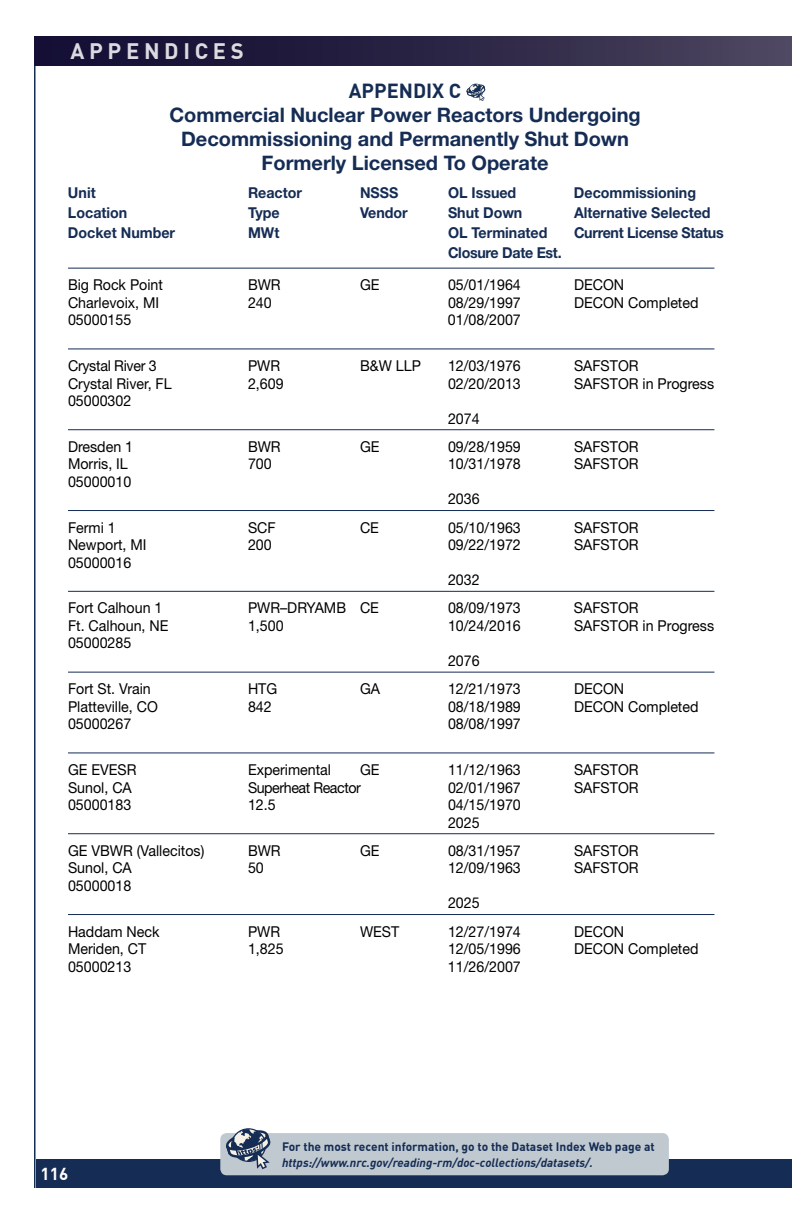
<style>
.page{position:relative;width:792px;height:1224px;background:#fff}
.page>*{position:absolute;margin:0;border:0;box-sizing:border-box;transform-origin:0 0}
.t1{font:700 22px "DIN Offc";letter-spacing:.21em;color:#fff}
.t2{font:700 20px/24px "Helvetica Neue LT Std";color:#152c54;text-align:center}
.t3{font:700 20px "DIN Offc";color:#152c54}
.t4{font:700 17px "DIN Offc";color:#fff}
.App_B{font:15px/17.6px "Helvetica Neue LT Std";color:#000;scale:.95 1}
.App_B-2{font:700 15px "Helvetica Neue LT Std";color:#152c54;scale:.95 1}
.App_B-3{font:700 15px "Helvetica Neue LT Std";letter-spacing:-.02em;color:#152c54;scale:.95 1}
.App_B-4{font:15px "Helvetica Neue LT Std";letter-spacing:-.03em;color:#000;scale:.95 1}
.App_B-5{font:15px "Helvetica Neue LT Std";letter-spacing:-.02em;color:#000;scale:.95 1}
.t5{font:italic 700 12px "DIN Offc";color:#152c54}
.t6{font:700 12px "DIN Offc";color:#152c54}
</style>
<div class="page">
<div style="left:36px;top:1159px;width:756px;height:29px;background:#152c54"></div>
<hr style="left:34px;top:44px;width:2px;height:1144px;background:#152c54">
<div style="left:220px;top:1133px;width:449px;height:42px;background:#c0c9d0;border-radius:6px"></div>
<svg style="left:224px;top:1128px;width:47px;height:41px"></svg>
<div style="left:34px;top:37px;width:758px;height:29px;background:linear-gradient(to right,#0d082f,#4a445d)"></div>
<hr style="left:68px;top:268px;width:646px;height:1px;background:#152c54">
<hr style="left:68px;top:348px;width:646px;height:1px;background:#152c54">
<hr style="left:68px;top:429px;width:646px;height:1px;background:#152c54">
<hr style="left:68px;top:510px;width:646px;height:1px;background:#152c54">
<hr style="left:68px;top:591px;width:646px;height:1px;background:#152c54">
<hr style="left:68px;top:672px;width:646px;height:1px;background:#152c54">
<hr style="left:68px;top:752px;width:646px;height:1px;background:#152c54">
<hr style="left:68px;top:833px;width:646px;height:1px;background:#152c54">
<hr style="left:68px;top:914px;width:646px;height:1px;background:#152c54">
<svg style="left:466px;top:84px;width:20px;height:17px"></svg>
<h1 class="t1" style="left:71px;top:37px;width:175px">APPENDICES</h1>
<p class="t3" style="left:349px;top:78px;width:114px">APPENDIX C</p>
<p class="t2" style="left:169px;top:103px;width:473px">Commercial Nuclear Power Reactors Undergoing<br>Decommissioning and Permanently Shut Down<br>Formerly Licensed To Operate</p>
<p class="App_B-2" style="left:68px;top:184px;width:31px">Unit</p>
<p class="App_B-2" style="left:248px;top:184px;width:58px">Reactor</p>
<p class="App_B-2" style="left:360px;top:184px;width:42px">NSSS</p>
<p class="App_B-2" style="left:448px;top:184px;width:73px">OL Issued</p>
<p class="App_B-2" style="left:574px;top:184px;width:130px">Decommissioning</p>
<p class="App_B-2" style="left:68px;top:204px;width:64px">Location</p>
<p class="App_B-2" style="left:248px;top:204px;width:35px">Type</p>
<p class="App_B-2" style="left:360px;top:204px;width:52px">Vendor</p>
<p class="App_B-2" style="left:448px;top:204px;width:80px">Shut Down</p>
<p class="App_B-2" style="left:574px;top:204px;width:145px">Alternative Selected</p>
<p class="App_B-2" style="left:68px;top:224px;width:114px">Docket Number</p>
<p class="App_B-2" style="left:248px;top:224px;width:35px">MWt</p>
<p class="App_B-2" style="left:448px;top:224px;width:106px">OL Terminated</p>
<p class="App_B-3" style="left:574px;top:224px;width:159px">Current License Status</p>
<p class="App_B-3" style="left:448px;top:244px;width:121px">Closure Date Est.</p>
<p class="App_B" style="left:68px;top:276px;width:102px">Big Rock Point</p>
<p class="App_B" style="left:248px;top:276px;width:36px">BWR</p>
<p class="App_B" style="left:360px;top:276px;width:22px">GE</p>
<p class="App_B" style="left:448px;top:276px;width:78px">05/01/1964</p>
<p class="App_B" style="left:574px;top:276px;width:54px">DECON</p>
<p class="App_B" style="left:68px;top:293px;width:98px">Charlevoix, MI</p>
<p class="App_B" style="left:248px;top:293px;width:27px">240</p>
<p class="App_B" style="left:448px;top:293px;width:78px">08/29/1997</p>
<p class="App_B" style="left:574px;top:293px;width:133px">DECON Completed</p>
<p class="App_B" style="left:68px;top:311px;width:68px">05000155</p>
<p class="App_B" style="left:448px;top:311px;width:78px">01/08/2007</p>
<p class="App_B-5" style="left:68px;top:357px;width:95px">Crystal River 3</p>
<p class="App_B" style="left:248px;top:357px;width:35px">PWR</p>
<p class="App_B" style="left:360px;top:357px;width:66px">B&amp;W LLP</p>
<p class="App_B" style="left:448px;top:357px;width:78px">12/03/1976</p>
<p class="App_B" style="left:574px;top:357px;width:70px">SAFSTOR</p>
<p class="App_B" style="left:68px;top:374px;width:111px">Crystal River, FL</p>
<p class="App_B" style="left:248px;top:374px;width:39px">2,609</p>
<p class="App_B" style="left:448px;top:374px;width:78px">02/20/2013</p>
<p class="App_B" style="left:574px;top:374px;width:149px">SAFSTOR in Progress</p>
<p class="App_B" style="left:68px;top:392px;width:68px">05000302</p>
<p class="App_B" style="left:448px;top:409px;width:35px">2074</p>
<p class="App_B" style="left:68px;top:437px;width:70px">Dresden 1</p>
<p class="App_B" style="left:248px;top:437px;width:36px">BWR</p>
<p class="App_B" style="left:360px;top:437px;width:22px">GE</p>
<p class="App_B" style="left:448px;top:437px;width:78px">09/28/1959</p>
<p class="App_B" style="left:574px;top:437px;width:70px">SAFSTOR</p>
<p class="App_B" style="left:68px;top:455px;width:65px">Morris, IL</p>
<p class="App_B" style="left:248px;top:455px;width:27px">700</p>
<p class="App_B" style="left:448px;top:455px;width:78px">10/31/1978</p>
<p class="App_B" style="left:574px;top:455px;width:70px">SAFSTOR</p>
<p class="App_B" style="left:68px;top:472px;width:68px">05000010</p>
<p class="App_B" style="left:448px;top:490px;width:35px">2036</p>
<p class="App_B" style="left:68px;top:518px;width:52px">Fermi 1</p>
<p class="App_B" style="left:248px;top:518px;width:31px">SCF</p>
<p class="App_B" style="left:360px;top:518px;width:21px">CE</p>
<p class="App_B" style="left:448px;top:518px;width:78px">05/10/1963</p>
<p class="App_B" style="left:574px;top:518px;width:70px">SAFSTOR</p>
<p class="App_B" style="left:68px;top:536px;width:84px">Newport, MI</p>
<p class="App_B" style="left:248px;top:536px;width:27px">200</p>
<p class="App_B" style="left:448px;top:536px;width:78px">09/22/1972</p>
<p class="App_B" style="left:574px;top:536px;width:70px">SAFSTOR</p>
<p class="App_B" style="left:68px;top:553px;width:68px">05000016</p>
<p class="App_B" style="left:448px;top:571px;width:35px">2032</p>
<p class="App_B" style="left:68px;top:599px;width:101px">Fort Calhoun 1</p>
<p class="App_B" style="left:248px;top:599px;width:139px">PWR–DRYAMB CE</p>
<p class="App_B" style="left:448px;top:599px;width:78px">08/09/1973</p>
<p class="App_B" style="left:574px;top:599px;width:70px">SAFSTOR</p>
<p class="App_B" style="left:68px;top:617px;width:107px">Ft. Calhoun, NE</p>
<p class="App_B" style="left:248px;top:617px;width:39px">1,500</p>
<p class="App_B" style="left:448px;top:617px;width:78px">10/24/2016</p>
<p class="App_B" style="left:574px;top:617px;width:149px">SAFSTOR in Progress</p>
<p class="App_B" style="left:68px;top:634px;width:68px">05000285</p>
<p class="App_B" style="left:448px;top:652px;width:35px">2076</p>
<p class="App_B" style="left:68px;top:680px;width:89px">Fort St. Vrain</p>
<p class="App_B" style="left:248px;top:680px;width:32px">HTG</p>
<p class="App_B" style="left:360px;top:680px;width:23px">GA</p>
<p class="App_B" style="left:448px;top:680px;width:78px">12/21/1973</p>
<p class="App_B" style="left:574px;top:680px;width:54px">DECON</p>
<p class="App_B" style="left:68px;top:697px;width:96px">Platteville, CO</p>
<p class="App_B" style="left:248px;top:697px;width:27px">842</p>
<p class="App_B" style="left:448px;top:697px;width:78px">08/18/1989</p>
<p class="App_B" style="left:574px;top:697px;width:133px">DECON Completed</p>
<p class="App_B" style="left:68px;top:715px;width:68px">05000267</p>
<p class="App_B" style="left:448px;top:715px;width:78px">08/08/1997</p>
<p class="App_B" style="left:68px;top:761px;width:74px">GE EVESR</p>
<p class="App_B" style="left:248px;top:761px;width:89px">Experimental</p>
<p class="App_B" style="left:360px;top:761px;width:22px">GE</p>
<p class="App_B" style="left:448px;top:761px;width:78px">11/12/1963</p>
<p class="App_B" style="left:574px;top:761px;width:70px">SAFSTOR</p>
<p class="App_B" style="left:68px;top:778px;width:69px">Sunol, CA</p>
<p class="App_B-4" style="left:248px;top:778px;width:120px">Superheat Reactor</p>
<p class="App_B" style="left:448px;top:778px;width:78px">02/01/1967</p>
<p class="App_B" style="left:574px;top:778px;width:70px">SAFSTOR</p>
<p class="App_B" style="left:68px;top:796px;width:68px">05000183</p>
<p class="App_B" style="left:248px;top:796px;width:31px">12.5</p>
<p class="App_B" style="left:448px;top:796px;width:78px">04/15/1970<br>2025</p>
<p class="App_B" style="left:68px;top:841px;width:145px">GE VBWR (Vallecitos)</p>
<p class="App_B" style="left:248px;top:841px;width:36px">BWR</p>
<p class="App_B" style="left:360px;top:841px;width:22px">GE</p>
<p class="App_B" style="left:448px;top:841px;width:78px">08/31/1957</p>
<p class="App_B" style="left:574px;top:841px;width:70px">SAFSTOR</p>
<p class="App_B" style="left:68px;top:859px;width:69px">Sunol, CA</p>
<p class="App_B" style="left:248px;top:859px;width:18px">50</p>
<p class="App_B" style="left:448px;top:859px;width:78px">12/09/1963</p>
<p class="App_B" style="left:574px;top:859px;width:70px">SAFSTOR</p>
<p class="App_B" style="left:68px;top:876px;width:68px">05000018</p>
<p class="App_B" style="left:448px;top:894px;width:35px">2025</p>
<p class="App_B" style="left:68px;top:922px;width:98px">Haddam Neck</p>
<p class="App_B" style="left:248px;top:922px;width:35px">PWR</p>
<p class="App_B" style="left:360px;top:922px;width:43px">WEST</p>
<p class="App_B" style="left:448px;top:922px;width:78px">12/27/1974</p>
<p class="App_B" style="left:574px;top:922px;width:54px">DECON</p>
<p class="App_B" style="left:68px;top:940px;width:84px">Meriden, CT</p>
<p class="App_B" style="left:248px;top:940px;width:39px">1,825</p>
<p class="App_B" style="left:448px;top:940px;width:78px">12/05/1996</p>
<p class="App_B" style="left:574px;top:940px;width:133px">DECON Completed</p>
<p class="App_B" style="left:68px;top:957px;width:68px">05000213</p>
<p class="App_B" style="left:448px;top:957px;width:78px">11/26/2007</p>
<p class="t4" style="left:41px;top:1163px;width:29px">116</p>
<p class="t6" style="left:282px;top:1139px;width:374px">For the most recent information, go to the Dataset Index Web page at</p>
<p class="t5" style="left:282px;top:1155px;width:312px">https://www.nrc.gov/reading-rm/doc-collections/datasets/.</p>
</div>
